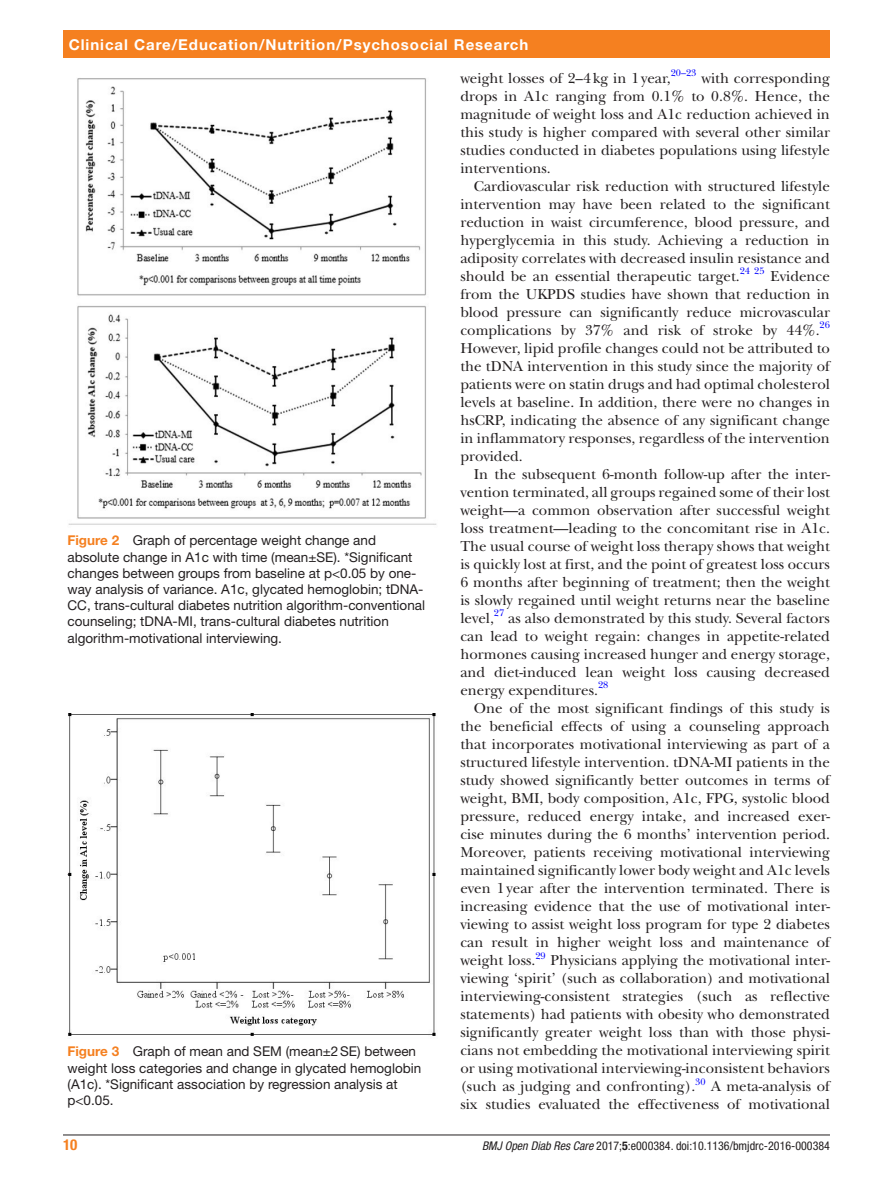
<style>
.page{position:relative;width:893px;height:1191px;background:#fff}
.page>*{position:absolute;margin:0;border:0;box-sizing:border-box;transform-origin:0 0}
.t1{font:15px/18px "New Baskerville";color:#231f20;text-align:justify}
.t2{font:700 15px "Helvetica Neue LT Std";letter-spacing:.065em;color:#fff}
.t3{font:700 condensed 15px "Helvetica Neue LT Std";color:#f58020}
.t4{font:13.5px/16.2px "Helvetica Neue LT Std";color:#231f20}
.t5{font:condensed 12px "Helvetica Neue LT Std";color:#231f20}
.t6{font:9.9px "New Baskerville";color:#00f}
.s1{font-weight:700;color:#f58020}
.s2{font-style:italic}
.s3{font-weight:700}
</style>
<div class="page">
<hr style="left:63px;top:1134px;width:767px;height:1px;background:#231f20">
<img style="left:68px;top:78px;width:369px;height:447px">
<img style="left:68px;top:713px;width:368px;height:323px">
<div style="left:63px;top:31px;width:767px;height:27px;background:#f58020"></div>
<p class="t2" style="left:69px;top:35px;width:461px">Clinical Care/Education/Nutrition/Psychosocial Research</p>
<p class="t1" style="left:460px;top:69px;width:212px">weight losses of 2–4kg in 1year,</p>
<p class="t6" style="left:671px;top:67px;width:27px">20–23</p>
<p class="t1" style="left:460px;top:69px;width:371px;text-indent:241px">with corresponding drops in A1c ranging from 0.1% to 0.8%. Hence, the magnitude of weight loss and A1c reduction achieved in this study is higher compared with several other similar studies conducted in diabetes populations using lifestyle interventions.</p>
<p class="t1" style="left:460px;top:177px;width:371px;text-indent:13px">Cardiovascular risk reduction with structured lifestyle intervention may have been related to the significant reduction in waist circumference, blood pressure, and hyperglycemia in this study. Achieving a reduction in adiposity correlates with decreased insulin resistance and should be an essential therapeutic target.</p>
<p class="t6" style="left:740px;top:265px;width:26px">24 25</p>
<p class="t1" style="left:460px;top:267px;width:371px;text-indent:310px">Evidence from the UKPDS studies have shown that reduction in blood pressure can significantly reduce microvascular complications by 37% and risk of stroke by 44%.</p>
<p class="t6" style="left:820px;top:319px;width:12px">26</p>
<p class="t1" style="left:460px;top:339px;width:371px">However, lipid profile changes could not be attributed to the tDNA intervention in this study since the majority of patients were on statin drugs and had optimal cholesterol levels at baseline. In addition, there were no changes in hsCRP, indicating the absence of any significant change in inflammatory responses, regardless of the intervention provided.</p>
<p class="t1" style="left:460px;top:465px;width:371px;text-indent:14px">In the subsequent 6-month follow-up after the inter&shy;vention terminated, all groups regained some of their lost weight—a common observation after successful weight loss treatment—leading to the concomitant rise in A1c.<br>The usual course of weight loss therapy shows that weight is quickly lost at first, and the point of greatest loss occurs 6 months after beginning of treatment; then the weight is slowly regained until weight returns near the baseline level,<sup>27</sup> as also demonstrated by this study. Several factors can lead to weight regain: changes in appetite-related hormones causing increased hunger and energy storage, and diet-induced lean weight loss causing decreased energy expenditures.</p>
<p class="t4" style="left:68px;top:532px;width:359px"><span class="s1">Figure 2</span> Graph of percentage weight change and absolute change in A1c with time (mean±SE). *Significant changes between groups from baseline at p&lt;0.05 by one&shy;way analysis of variance. A1c, glycated hemoglobin; tDNA-CC, trans-cultural diabetes nutrition algorithm-conventional counseling; tDNA-MI, trans-cultural diabetes nutrition algorithm-motivational interviewing.</p>
<p class="t6" style="left:598px;top:679px;width:12px">28</p>
<p class="t1" style="left:460px;top:699px;width:371px;text-indent:14px">One of the most significant findings of this study is the beneficial effects of using a counseling approach that incorporates motivational interviewing as part of a structured lifestyle intervention. tDNA-MI patients in the study showed significantly better outcomes in terms of weight, BMI, body composition, A1c, FPG, systolic blood pressure, reduced energy intake, and increased exer&shy;cise minutes during the 6 months’ intervention period.<br>Moreover, patients receiving motivational interviewing maintained significantly lower body weight and A1c levels even 1year after the intervention terminated. There is increasing evidence that the use of motivational inter&shy;viewing to assist weight loss program for type 2 diabetes can result in higher weight loss and maintenance of weight loss.</p>
<p class="t6" style="left:535px;top:949px;width:12px">29</p>
<p class="t1" style="left:460px;top:951px;width:371px;text-indent:90px">Physicians applying the motivational inter&shy;viewing ‘spirit’ (such as collaboration) and motivational interviewing-consistent strategies (such as reflective statements) had patients with obesity who demonstrated significantly greater weight loss than with those physi&shy;cians not embedding the motivational interviewing spirit or using motivational interviewing-inconsistent behaviors (such as judging and confronting).<sup>30</sup> A meta-analysis of six studies evaluated the effectiveness of motivational</p>
<p class="t4" style="left:68px;top:1043px;width:355px"><span class="s1">Figure 3</span> Graph of mean and SEM (mean±2SE) between weight loss categories and change in glycated hemoglobin (A1c). *Significant association by regression analysis at p&lt;0.05.</p>
<p class="t3" style="left:63px;top:1135px;width:16px">10</p>
<p class="t5" style="left:482px;top:1138px;width:349px"><span class="s2">BMJ Open Diab Res Care</span> 2017;<span class="s3">5</span>:e000384. doi:10.1136/bmjdrc-2016-000384</p>
</div>
